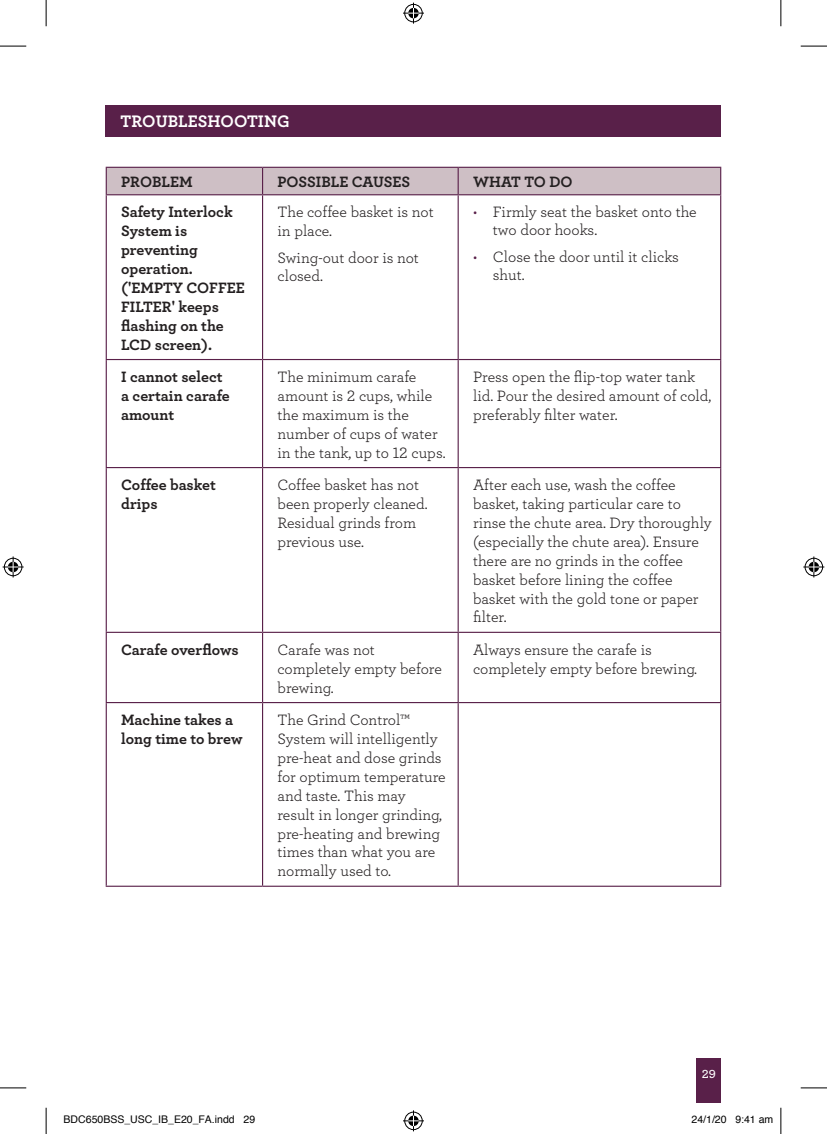
<style>
.page{position:relative;width:827px;height:1134px;background:#fff}
.page>*{position:absolute;margin:0;border:0;box-sizing:border-box;transform-origin:0 0}
.t1{font:17.5px "Archer Bold LF";color:#fff}
.t2{font:15.75px/18.9px "Archer Book LF";color:#231f20}
.t3{font:15.75px/18.9px "Archer Bold LF";color:#231f20}
.t4{font:12.25px "Archer Semibold LF";color:#fff}
.t5{font:10.5px "Helvetica";color:#000}
.s1{color:#592049}
</style>
<div class="page">
<div style="left:696px;top:1058px;width:25px;height:45px;background:#592049"></div>
<div style="left:106px;top:106px;width:615px;height:31px;background:#592049"></div>
<hr style="left:106px;top:467px;width:156px;height:1px;background:#592049">
<hr style="left:106px;top:632px;width:156px;height:1px;background:#592049">
<hr style="left:106px;top:886px;width:156px;height:1px;background:#592049">
<hr style="left:458px;top:632px;width:263px;height:1px;background:#592049">
<hr style="left:262px;top:632px;width:196px;height:1px;background:#592049">
<hr style="left:106px;top:702px;width:156px;height:1px;background:#592049">
<hr style="left:262px;top:702px;width:196px;height:1px;background:#592049">
<hr style="left:458px;top:702px;width:263px;height:1px;background:#592049">
<div style="left:106px;top:167px;width:615px;height:27px;background:#cebfc5"></div>
<hr style="left:262px;top:194px;width:196px;height:1px;background:#592049">
<hr style="left:458px;top:194px;width:263px;height:1px;background:#592049">
<hr style="left:106px;top:194px;width:156px;height:1px;background:#592049">
<hr style="left:457px;top:195px;width:1px;height:164px;background:#592049">
<hr style="left:720px;top:195px;width:1px;height:164px;background:#592049">
<hr style="left:106px;top:360px;width:1px;height:107px;background:#592049">
<hr style="left:262px;top:359px;width:196px;height:1px;background:#592049">
<hr style="left:262px;top:360px;width:1px;height:107px;background:#592049">
<hr style="left:458px;top:359px;width:263px;height:1px;background:#592049">
<hr style="left:457px;top:360px;width:1px;height:107px;background:#592049">
<hr style="left:720px;top:360px;width:1px;height:107px;background:#592049">
<hr style="left:106px;top:468px;width:1px;height:164px;background:#592049">
<hr style="left:262px;top:467px;width:196px;height:1px;background:#592049">
<hr style="left:262px;top:468px;width:1px;height:164px;background:#592049">
<hr style="left:458px;top:467px;width:263px;height:1px;background:#592049">
<hr style="left:457px;top:468px;width:1px;height:164px;background:#592049">
<hr style="left:720px;top:468px;width:1px;height:164px;background:#592049">
<hr style="left:106px;top:633px;width:1px;height:69px;background:#592049">
<hr style="left:262px;top:633px;width:1px;height:69px;background:#592049">
<hr style="left:457px;top:633px;width:1px;height:69px;background:#592049">
<hr style="left:720px;top:633px;width:1px;height:69px;background:#592049">
<hr style="left:106px;top:703px;width:1px;height:183px;background:#592049">
<hr style="left:262px;top:703px;width:1px;height:183px;background:#592049">
<hr style="left:457px;top:703px;width:1px;height:183px;background:#592049">
<hr style="left:720px;top:703px;width:1px;height:183px;background:#592049">
<hr style="left:262px;top:886px;width:196px;height:1px;background:#592049">
<hr style="left:458px;top:886px;width:263px;height:1px;background:#592049">
<hr style="left:106px;top:195px;width:1px;height:164px;background:#592049">
<hr style="left:262px;top:195px;width:1px;height:164px;background:#592049">
<hr style="left:106px;top:359px;width:156px;height:1px;background:#592049">
<svg style="left:0;top:46px;width:26px;height:1px"></svg>
<svg style="left:800px;top:46px;width:26px;height:1px"></svg>
<svg style="left:0;top:1088px;width:26px;height:1px"></svg>
<svg style="left:800px;top:1088px;width:26px;height:1px"></svg>
<svg style="left:46px;top:0;width:1px;height:26px"></svg>
<svg style="left:46px;top:1108px;width:1px;height:26px"></svg>
<svg style="left:780px;top:0;width:1px;height:26px"></svg>
<svg style="left:780px;top:1108px;width:1px;height:26px"></svg>
<svg style="left:403px;top:3px;width:21px;height:21px"></svg>
<svg style="left:403px;top:1110px;width:21px;height:21px"></svg>
<svg style="left:3px;top:556px;width:21px;height:21px"></svg>
<svg style="left:803px;top:556px;width:21px;height:21px"></svg>
<p class="t1" style="left:121px;top:110px;width:171px">TROUBLESHOOTING</p>
<p class="t3" style="left:121px;top:172px;width:73px">PROBLEM</p>
<p class="t3" style="left:277px;top:172px;width:134px">POSSIBLE CAUSES</p>
<p class="t3" style="left:473px;top:172px;width:101px">WHAT TO DO</p>
<p class="t3" style="left:121px;top:202px;width:125px">Safety Interlock<br>System is preventing operation. ('EMPTY COFFEE<br>FILTER' keeps flashing on the<br>LCD screen).</p>
<p class="t2" style="left:277px;top:202px;width:158px">The coffee basket is not in place.</p>
<p class="t2" style="left:493px;top:203px;width:205px;line-height:17.8px;text-indent:-20px"><span class="s1">•</span> Firmly seat the basket onto the two door hooks.</p>
<p class="t2" style="left:493px;top:248px;width:187px;line-height:17.8px;text-indent:-20px"><span class="s1">•</span> Close the door until it clicks shut.</p>
<p class="t2" style="left:277px;top:247px;width:143px">Swing-out door is not closed.</p>
<p class="t3" style="left:121px;top:367px;width:110px">I cannot select a certain carafe amount</p>
<p class="t2" style="left:277px;top:367px;width:170px">The minimum carafe amount is 2 cups, while the maximum is the number of cups of water in the tank, up to 12 cups.</p>
<p class="t2" style="left:473px;top:367px;width:240px">Press open the flip-top water tank lid. Pour the desired amount of cold, preferably filter water.</p>
<p class="t3" style="left:121px;top:475px;width:96px">Coffee basket drips</p>
<p class="t2" style="left:277px;top:475px;width:152px">Coffee basket has not been properly cleaned.<br>Residual grinds from previous use.</p>
<p class="t2" style="left:473px;top:475px;width:240px">After each use, wash the coffee basket, taking particular care to rinse the chute area. Dry thoroughly (especially the chute area). Ensure there are no grinds in the coffee basket before lining the coffee basket with the gold tone or paper filter.</p>
<p class="t3" style="left:121px;top:640px;width:119px">Carafe overflows</p>
<p class="t2" style="left:277px;top:640px;width:166px">Carafe was not completely empty before brewing.</p>
<p class="t2" style="left:473px;top:640px;width:225px">Always ensure the carafe is completely empty before brewing.</p>
<p class="t3" style="left:121px;top:710px;width:123px">Machine takes a long time to brew</p>
<p class="t2" style="left:277px;top:710px;width:170px">The Grind Control™<br>System will intelligently pre-heat and dose grinds for optimum temperature and taste. This may result in longer grinding, pre-heating and brewing times than what you are normally used to.</p>
<p class="t4" style="left:701px;top:1066px;width:16px">29</p>
<p class="t5" style="left:64px;top:1112px;width:193px">BDC650BSS_USC_IB_E20_FA.indd 29</p>
<p class="t5" style="left:691px;top:1112px;width:83px">24/1/20 9:41 am</p>
</div>
